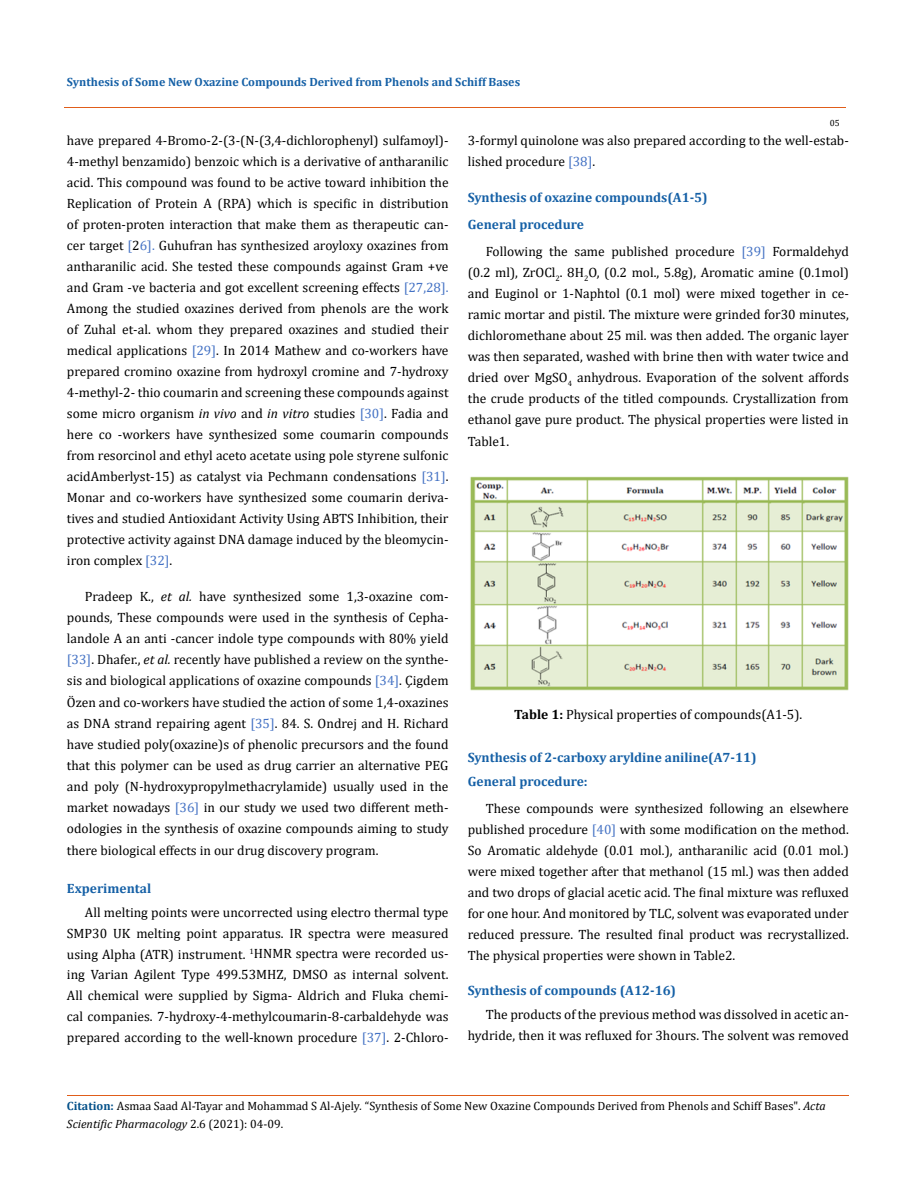
<style>
.page{position:relative;width:917px;height:1188px;background:#fff}
.page>*{position:absolute;margin:0;border:0;box-sizing:border-box;transform-origin:0 0}
.t1{font:13.5px/21px "Cambria";color:#000;text-align:justify}
.t2{font:700 13.5px/27px "Cambria";color:#1560a6}
.t3{font:12px/18px "Cambria";color:#000}
.t4{font:700 12px "Cambria";color:#1560a6}
.t5{font:9px "Cambria";color:#000}
.s1{color:#4472c4}
.s2{font-style:italic}
.s3{font-weight:700}
.s4{font-weight:700;color:#035089}
</style>
<div class="page">
<img style="left:470px;top:476px;width:379px;height:215px">
<hr style="left:64px;top:108px;width:781px;height:1px;background:#e05d1a">
<hr style="left:67px;top:1095px;width:781px;height:1px;background:#e05d1a">
<p class="t4" style="left:67px;top:73px;width:455px">Synthesis of Some New Oxazine Compounds Derived from Phenols and Schiff Bases</p>
<p class="t5" style="left:829px;top:118px;width:11px">05</p>
<p class="t1" style="left:67px;top:130px;width:383px">have prepared 4-Bromo-2-(3-(N-(3,4-dichlorophenyl) sulfamoyl)- 4-methyl benzamido) benzoic which is a derivative of antharanilic acid. This compound was found to be active toward inhibition the Replication of Protein A (RPA) which is specific in distribution of proten-proten interaction that make them as therapeutic can&shy;cer target <span class="s1">[</span>2<span class="s1">6].</span> Guhufran has synthesized aroyloxy oxazines from antharanilic acid. She tested these compounds against Gram +ve and Gram -ve bacteria and got excellent screening effects <span class="s1">[27,28].<br></span>Among the studied oxazines derived from phenols are the work of Zuhal et-al. whom they prepared oxazines and studied their medical applications <span class="s1">[29]</span>. In 2014 Mathew and co-workers have prepared cromino oxazine from hydroxyl cromine and 7-hydroxy 4-methyl-2- thio coumarin and screening these compounds against some micro organism <span class="s2">in vivo</span> and <span class="s2">in vitro</span> studies <span class="s1">[30]</span>. Fadia and here co -workers have synthesized some coumarin compounds from resorcinol and ethyl aceto acetate using pole styrene sulfonic acidAmberlyst-15) as catalyst via Pechmann condensations <span class="s1">[31]</span>.<br>Monar and co-workers have synthesized some coumarin deriva&shy;tives and studied Antioxidant Activity Using ABTS Inhibition, their protective activity against DNA damage induced by the bleomycin&shy;iron complex <span class="s1">[32]</span>.</p>
<p class="t1" style="left:67px;top:586px;width:383px;text-indent:18px">Pradeep K., <span class="s2">et al.</span> have synthesized some 1,3-oxazine com&shy;pounds, These compounds were used in the synthesis of Cepha&shy;landole A an anti -cancer indole type compounds with 80% yield <span class="s1">[33]</span>. Dhafer., <span class="s2">et al.</span> recently have published a review on the synthe&shy;sis and biological applications of oxazine compounds <span class="s1">[34]</span>. Çigdem Özen and co-workers have studied the action of some 1,4-oxazines as DNA strand repairing agent <span class="s1">[35]</span>. 84. S. Ondrej and H. Richard have studied poly(oxazine)s of phenolic precursors and the found that this polymer can be used as drug carrier an alternative PEG and poly (N-hydroxypropylmethacrylamide) usually used in the market nowadays <span class="s1">[36]</span> in our study we used two different meth&shy;odologies in the synthesis of oxazine compounds aiming to study</p>
<p class="t1" style="left:67px;top:840px;width:313px">there biological effects in our drug discovery program.</p>
<p class="t2" style="left:67px;top:874px;width:86px">Experimental</p>
<p class="t1" style="left:67px;top:901px;width:383px;text-indent:18px">All melting points were uncorrected using electro thermal type SMP30 UK melting point apparatus. IR spectra were measured using Alpha (ATR) instrument. <sup>1</sup>HNMR spectra were recorded us&shy;ing Varian Agilent Type 499.53MHZ, DMSO as internal solvent.<br>All chemical were supplied by Sigma- Aldrich and Fluka chemi&shy;cal companies. 7-hydroxy-4-methylcoumarin-8-carbaldehyde was prepared according to the well-known procedure <span class="s1">[37]</span>. 2-Chloro-</p>
<p class="t1" style="left:468px;top:130px;width:382px">3-formyl quinolone was also prepared according to the well-estab&shy;lished procedure <span class="s1">[38]</span>.</p>
<p class="t2" style="left:468px;top:183px;width:241px">Synthesis of oxazine compounds(A1-5)<br>General procedure</p>
<p class="t1" style="left:468px;top:240px;width:382px;text-indent:18px">Following the same published procedure <span class="s1">[39]</span> Formaldehyd (0.2 ml), ZrOCl<sub>2</sub>. 8H<sub>2</sub>O, (0.2 mol., 5.8g), Aromatic amine (0.1mol) and Euginol or 1-Naphtol (0.1 mol) were mixed together in ce&shy;ramic mortar and pistil. The mixture were grinded for30 minutes, dichloromethane about 25 mil. was then added. The organic layer was then separated, washed with brine then with water twice and dried over MgSO<sub>4</sub> anhydrous. Evaporation of the solvent affords the crude products of the titled compounds. Crystallization from ethanol gave pure product. The physical properties were listed in</p>
<p class="t1" style="left:468px;top:431px;width:43px">Table1.</p>
<p class="t1" style="left:514px;top:704px;width:289px"><span class="s3">Table 1:</span> Physical properties of compounds(A1-5).</p>
<p class="t2" style="left:468px;top:745px;width:290px;line-height:24px">Synthesis of 2-carboxy aryldine aniline(A7-11)<br>General procedure:</p>
<p class="t1" style="left:468px;top:798px;width:382px;text-indent:18px">These compounds were synthesized following an elsewhere published procedure <span class="s1">[40]</span> with some modification on the method.<br>So Aromatic aldehyde (0.01 mol.), antharanilic acid (0.01 mol.) were mixed together after that methanol (15 ml.) was then added and two drops of glacial acetic acid. The final mixture was refluxed for one hour. And monitored by TLC, solvent was evaporated under reduced pressure. The resulted final product was recrystallized.<br>The physical properties were shown in Table2.</p>
<p class="t2" style="left:468px;top:977px;width:210px">Synthesis of compounds (A12-16)</p>
<p class="t1" style="left:468px;top:1004px;width:382px;text-align:right">The products of the previous method was dissolved in acetic an&shy;hydride, then it was refluxed for 3hours. The solvent was removed</p>
<p class="t3" style="left:67px;top:1097px;width:760px"><span class="s4">Citation:</span> Asmaa Saad Al-Tayar and Mohammad S Al-Ajely<span class="s2">.</span> “Synthesis of Some New Oxazine Compounds Derived from Phenols and Schiff Bases". <span class="s2">Acta<br>Scientific Pharmacology</span> 2.6 (2021): 04-09.</p>
</div>
